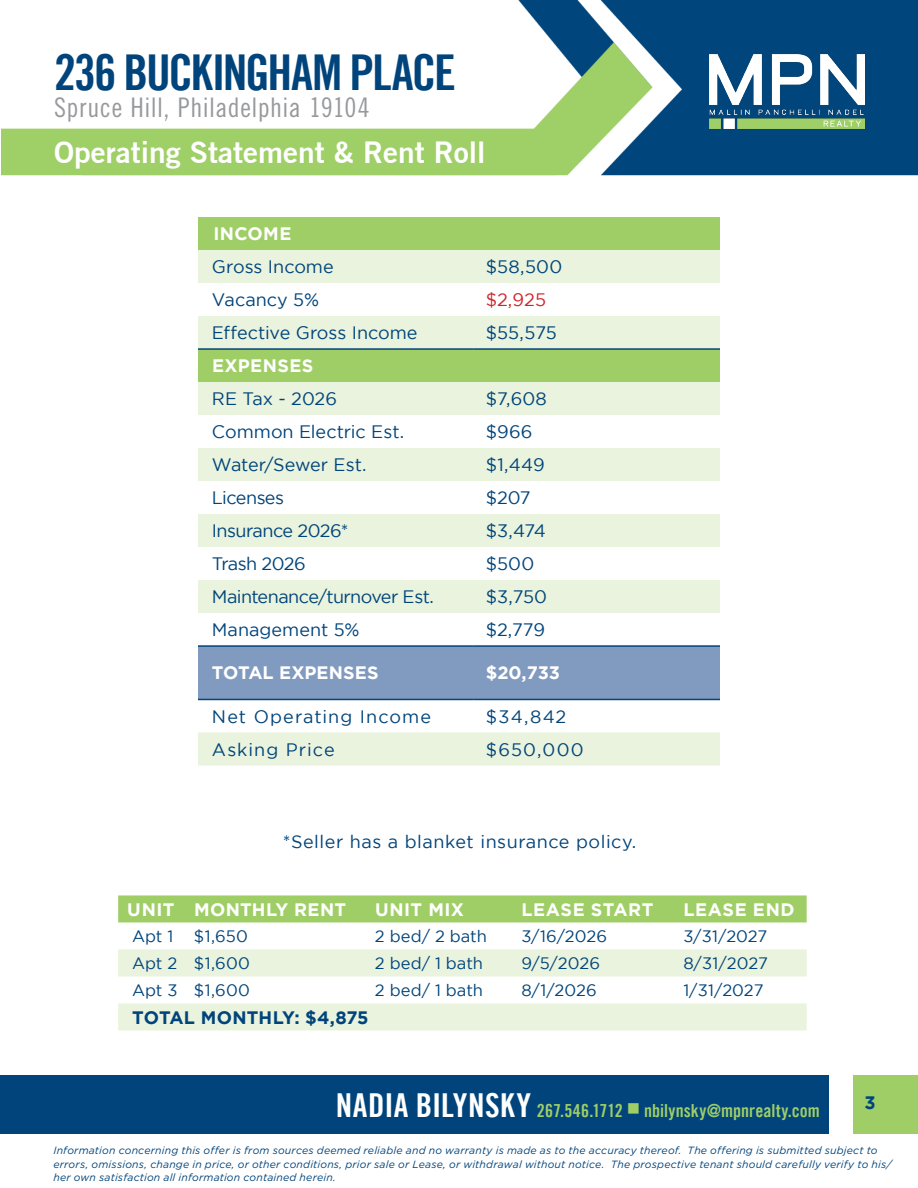
<style>
.page{position:relative;width:918px;height:1188px;background:#fff}
.page>*{position:absolute;margin:0;border:0;box-sizing:border-box;transform-origin:0 0}
.t1{font:49.5px "Trade Gothic Bold Cond Twenty";letter-spacing:-.035em;color:#00447b}
.t2{font:700 30px "Trade Gothic No.2";color:#fff}
.t3{font:27px "Trade Gothic LT Std Cn 18";letter-spacing:.015em;color:#97999c}
.Body-list__and_2_column{font:18px "Gotham";color:#00447b}
.Body-list__and_2_column-2{font:700 18px "Gotham";letter-spacing:.02em;color:#fff}
.t4{font:18px "Trade Gothic Bold Cond Twenty";letter-spacing:.005em;color:#9fce66}
.Body-list__and_2_column-3{font:18px "Gotham";letter-spacing:.03em;color:#00447b}
.Body-list__and_2_column-4{font:18px "Gotham";letter-spacing:-.035em;color:#00447b}
.Body-list__and_2_column-5{font:18px "Gotham";letter-spacing:-.03em;color:#00447b}
.Body-list__and_2_column-6{font:700 18px "Gotham";letter-spacing:.005em;color:#00447b}
.Body-list__and_2_column-7{font:18px "Gotham";letter-spacing:.06em;color:#00447b}
.Body-list__and_2_column-8{font:18px "Gotham";letter-spacing:.055em;color:#00447b}
.Body-list__and_2_column-9{font:18px "Gotham";color:#d1232a}
.Body-list__and_2_column-10{font:16.5px "Gotham";color:#00447b}
.t5{font:italic 10.5px/13.5px "Gotham";letter-spacing:.015em;color:#00447b}
.s1{font-size:33px;color:#fff}
</style>
<div class="page">
<img style="left:2px;top:0;width:916px;height:1031px">
<img style="left:710px;top:54px;width:155px;height:75px">
<div style="left:0;top:1075px;width:829px;height:59px;background:#00447b"></div>
<div style="left:853px;top:1075px;width:65px;height:59px;background:#9fce66"></div>
<div style="left:198px;top:217px;width:522px;height:33px;background:#9fce66"></div>
<svg style="left:198px;top:250px;width:522px;height:515px;fill:#e9f3dd"></svg>
<div style="left:198px;top:647px;width:522px;height:52px;background:#819abf"></div>
<hr style="left:198px;top:348px;width:276px;height:2px;background:#00447b">
<hr style="left:474px;top:348px;width:246px;height:2px;background:#00447b">
<hr style="left:198px;top:645px;width:276px;height:2px;background:#00447b">
<hr style="left:474px;top:645px;width:246px;height:2px;background:#00447b">
<hr style="left:198px;top:699px;width:276px;height:1px;background:#00447b">
<hr style="left:474px;top:699px;width:246px;height:1px;background:#00447b">
<div style="left:118px;top:895px;width:689px;height:27px;background:#9fce66"></div>
<svg style="left:118px;top:949px;width:689px;height:81px;fill:#e9f3dd"></svg>
<h1 class="t1" style="left:54px;top:42px;width:404px">236 BUCKINGHAM PLACE</h1>
<h3 class="t3" style="left:54px;top:91px;width:317px">Spruce Hill, Philadelphia 19104</h3>
<p class="t2" style="left:54px;top:134px;width:433px">Operating Statement &amp; Rent Roll</p>
<p class="Body-list__and_2_column-2" style="left:213px;top:223px;width:79px">INCOME</p>
<p class="Body-list__and_2_column" style="left:212px;top:257px;width:123px">Gross Income</p>
<p class="Body-list__and_2_column" style="left:486px;top:257px;width:78px">$58,500</p>
<p class="Body-list__and_2_column" style="left:212px;top:290px;width:109px">Vacancy 5%</p>
<p class="Body-list__and_2_column-9" style="left:486px;top:290px;width:62px">$2,925</p>
<p class="Body-list__and_2_column" style="left:212px;top:322px;width:207px">Effective Gross Income</p>
<p class="Body-list__and_2_column" style="left:486px;top:322px;width:73px">$55,575</p>
<p class="Body-list__and_2_column-2" style="left:212px;top:356px;width:103px">EXPENSES</p>
<p class="Body-list__and_2_column" style="left:212px;top:389px;width:127px">RE Tax - 2026</p>
<p class="Body-list__and_2_column" style="left:486px;top:389px;width:63px">$7,608</p>
<p class="Body-list__and_2_column" style="left:212px;top:422px;width:194px">Common Electric Est.</p>
<p class="Body-list__and_2_column" style="left:486px;top:422px;width:48px">$966</p>
<p class="Body-list__and_2_column" style="left:212px;top:455px;width:156px">Water/Sewer Est.</p>
<p class="Body-list__and_2_column" style="left:486px;top:455px;width:60px">$1,449</p>
<p class="Body-list__and_2_column-4" style="left:212px;top:488px;width:74px">Licenses</p>
<p class="Body-list__and_2_column" style="left:486px;top:488px;width:46px">$207</p>
<p class="Body-list__and_2_column-4" style="left:212px;top:521px;width:138px">Insurance 2026*</p>
<p class="Body-list__and_2_column" style="left:486px;top:521px;width:62px">$3,474</p>
<p class="Body-list__and_2_column-4" style="left:212px;top:554px;width:95px">Trash 2026</p>
<p class="Body-list__and_2_column" style="left:486px;top:554px;width:50px">$500</p>
<p class="Body-list__and_2_column-5" style="left:212px;top:587px;width:224px">Maintenance/turnover Est.</p>
<p class="Body-list__and_2_column" style="left:486px;top:587px;width:63px">$3,750</p>
<p class="Body-list__and_2_column" style="left:212px;top:619px;width:149px">Management 5%</p>
<p class="Body-list__and_2_column" style="left:486px;top:619px;width:61px">$2,779</p>
<p class="Body-list__and_2_column-2" style="left:212px;top:663px;width:168px">TOTAL EXPENSES</p>
<p class="Body-list__and_2_column-2" style="left:486px;top:663px;width:76px">$20,733</p>
<p class="Body-list__and_2_column-7" style="left:212px;top:707px;width:221px">Net Operating Income</p>
<p class="Body-list__and_2_column" style="left:486px;top:707px;width:82px">$34,842</p>
<p class="Body-list__and_2_column-8" style="left:212px;top:739px;width:124px">Asking Price</p>
<p class="Body-list__and_2_column" style="left:486px;top:739px;width:99px">$650,000</p>
<p class="Body-list__and_2_column-3" style="left:283px;top:832px;width:355px">*Seller has a blanket insurance policy.</p>
<p class="Body-list__and_2_column-2" style="left:127px;top:899px;width:49px">UNIT</p>
<p class="Body-list__and_2_column-2" style="left:194px;top:899px;width:154px">MONTHLY RENT</p>
<p class="Body-list__and_2_column-2" style="left:375px;top:899px;width:91px">UNIT MIX</p>
<p class="Body-list__and_2_column-2" style="left:521px;top:899px;width:134px">LEASE START</p>
<p class="Body-list__and_2_column-2" style="left:683px;top:899px;width:113px">LEASE END</p>
<p class="Body-list__and_2_column-10" style="left:132px;top:927px;width:43px">Apt 1</p>
<p class="Body-list__and_2_column-10" style="left:194px;top:927px;width:56px">$1,650</p>
<p class="Body-list__and_2_column-10" style="left:375px;top:927px;width:114px">2 bed/ 2 bath</p>
<p class="Body-list__and_2_column-10" style="left:521px;top:927px;width:87px">3/16/2026</p>
<p class="Body-list__and_2_column-10" style="left:683px;top:927px;width:86px">3/31/2027</p>
<p class="Body-list__and_2_column-10" style="left:132px;top:954px;width:47px">Apt 2</p>
<p class="Body-list__and_2_column-10" style="left:194px;top:954px;width:57px">$1,600</p>
<p class="Body-list__and_2_column-10" style="left:375px;top:954px;width:110px">2 bed/ 1 bath</p>
<p class="Body-list__and_2_column-10" style="left:521px;top:954px;width:80px">9/5/2026</p>
<p class="Body-list__and_2_column-10" style="left:683px;top:954px;width:86px">8/31/2027</p>
<p class="Body-list__and_2_column-10" style="left:132px;top:981px;width:47px">Apt 3</p>
<p class="Body-list__and_2_column-10" style="left:194px;top:981px;width:57px">$1,600</p>
<p class="Body-list__and_2_column-10" style="left:375px;top:981px;width:110px">2 bed/ 1 bath</p>
<p class="Body-list__and_2_column-10" style="left:521px;top:981px;width:77px">8/1/2026</p>
<p class="Body-list__and_2_column-10" style="left:683px;top:981px;width:82px">1/31/2027</p>
<p class="Body-list__and_2_column-6" style="left:132px;top:1007px;width:238px">TOTAL MONTHLY: $4,875</p>
<h3 class="t4" style="left:336px;top:1099px;width:486px"><span class="s1">NADIA BILYNSKY</span> 267.546.1712 ■ nbilynsky@mpnrealty.com</h3>
<h3 class="Body-list__and_2_column-6" style="left:865px;top:1092px;width:13px">3</h3>
<p class="t5" style="left:53px;top:1144px;width:840px">Information concerning this offer is from sources deemed reliable and no warranty is made as to the accuracy thereof. The offering is submitted subject to errors, omissions, change in price, or other conditions, prior sale or Lease, or withdrawal without notice. The prospective tenant should carefully verify to his/ her own satisfaction all information contained herein.</p>
</div>
